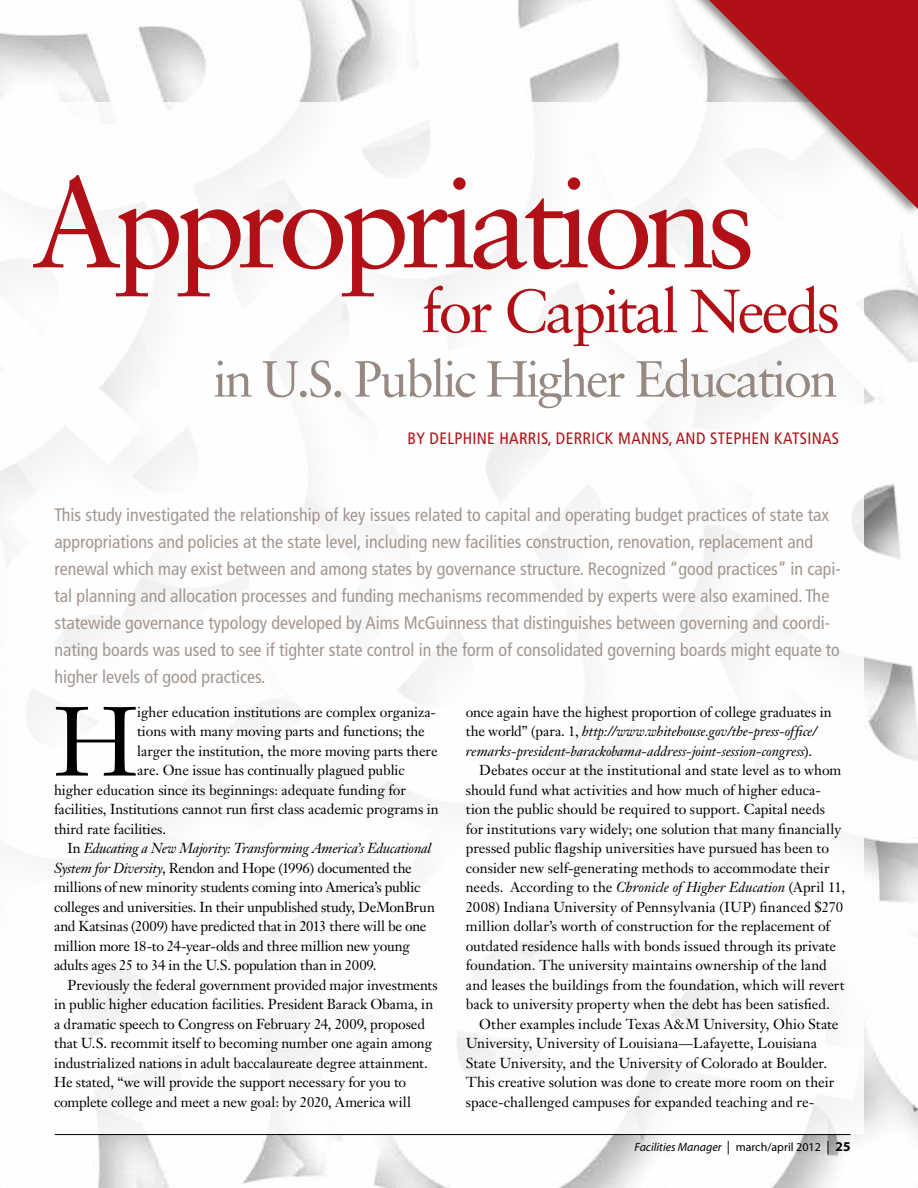
<style>
.page{position:relative;width:918px;height:1188px;background:#fff}
.page>*{position:absolute;margin:0;border:0;box-sizing:border-box;transform-origin:0 0}
.t1{font:127.2px "Sabon";letter-spacing:-.07em;color:#b11116}
.t2{font:96.3px "Janson Text";color:#000}
.t3{font:61.05px "Sabon";letter-spacing:-.05em;color:#b11116}
.t4{font:50.85px "Sabon";letter-spacing:-.05em;color:#978981}
.t5{font:condensed 18px/27px "Frutiger";color:#a4978f}
.t6{font:condensed 16.5px "Frutiger";letter-spacing:.02em;color:#b11116}
.t7{font:14.25px/19.5px "Janson Text";letter-spacing:-.005em;color:#000}
.t8{font:italic 14.25px/19.5px "Janson Text";letter-spacing:-.01em;color:#000}
.t9{font:14.25px "Janson Text";letter-spacing:-.025em;color:#000}
.t10{font:italic 12px "Myriad Pro";color:#000}
.s1{font-style:normal}
.s2{font-style:italic}
.s3{font-style:normal;font-size:13.5px}
.s4{font-weight:700;font-style:normal;font-size:13.5px}
</style>
<div class="page">
<img style="left:0;top:0;width:918px;height:1188px">
<div style="left:0;top:103px;width:864px;height:1031px;background:#fff"></div>
<div style="left:667px;top:0;width:251px;height:217px;background:#000;opacity:.45"></div>
<svg style="left:709px;top:0;width:209px;height:209px"></svg>
<hr style="left:55px;top:1134px;width:795px;height:1px;background:#000">
<h1 class="t1" style="left:31px;top:147px;width:727px">Appropriations</h1>
<h3 class="t3" style="left:421px;top:275px;width:421px">for Capital Needs</h3>
<h3 class="t4" style="left:213px;top:349px;width:626px">in U.S. Public Higher Education</h3>
<p class="t6" style="left:408px;top:429px;width:433px">By Delphine harris, derrick manns, and stephen katsinas</p>
<p class="t5" style="left:54px;top:501px;width:788px">This study investigated the relationship of key issues related to capital and operating budget practices of state tax appropriations and policies at the state level, including new facilities construction, renovation, replacement and renewal which may exist between and among states by governance structure. Recognized “good practices” in capi&shy;tal planning and allocation processes and funding mechanisms recommended by experts were also examined. The statewide governance typology developed by Aims McGuinness that distinguishes between governing and coordi&shy;nating boards was used to see if tighter state control in the form of consolidated governing boards might equate to higher levels of good practices.</p>
<h2 class="t2" style="left:54px;top:681px;width:85px">H</h2>
<p class="t7" style="left:137px;top:702px;width:300px">igher education institutions are complex organiza-</p>
<p class="t7" style="left:137px;top:722px;width:289px">tions with many moving parts and functions; the</p>
<p class="t7" style="left:137px;top:741px;width:302px">larger the institution, the more moving parts there</p>
<p class="t7" style="left:137px;top:761px;width:269px">are. One issue has continually plagued public</p>
<p class="t7" style="left:54px;top:780px;width:353px">higher education since its beginnings: adequate funding for</p>
<p class="t7" style="left:54px;top:800px;width:386px">facilities, Institutions cannot run first class academic programs in</p>
<p class="t7" style="left:54px;top:819px;width:114px">third rate facilities.</p>
<p class="t8" style="left:68px;top:839px;width:365px"><span class="s1">In</span> Educating a New Majority: Transforming America’s Educational</p>
<p class="t9" style="left:54px;top:859px;width:359px"><span class="s2">System for Diversity</span>, Rendon and Hope (1996) documented the</p>
<p class="t7" style="left:54px;top:878px;width:368px">millions of new minority students coming into America’s public</p>
<p class="t7" style="left:54px;top:897px;width:383px">colleges and universities. In their unpublished study, DeMonBrun</p>
<p class="t7" style="left:54px;top:917px;width:374px">and Katsinas (2009) have predicted that in 2013 there will be one</p>
<p class="t7" style="left:54px;top:936px;width:357px">million more 18-to 24-year-olds and three million new young</p>
<p class="t7" style="left:54px;top:956px;width:324px">adults ages 25 to 34 in the U.S. population than in 2009.</p>
<p class="t7" style="left:68px;top:975px;width:372px">Previously the federal government provided major investments</p>
<p class="t7" style="left:54px;top:995px;width:381px">in public higher education facilities. President Barack Obama, in</p>
<p class="t7" style="left:54px;top:1014px;width:372px">a dramatic speech to Congress on February 24, 2009, proposed</p>
<p class="t7" style="left:54px;top:1034px;width:380px">that U.S. recommit itself to becoming number one again among</p>
<p class="t7" style="left:54px;top:1053px;width:375px">industrialized nations in adult baccalaureate degree attainment.</p>
<p class="t7" style="left:54px;top:1073px;width:354px">He stated, “we will provide the support necessary for you to</p>
<p class="t7" style="left:54px;top:1092px;width:359px">complete college and meet a new goal: by 2020, America will</p>
<p class="t8" style="left:466px;top:702px;width:368px"><span class="s1">once again have the highest proportion of college graduates in the world” (para. 1,</span> http://www.whitehouse.gov/the-press-office/ remarks-president-barackobama-address-joint-session-congress<span class="s1">).</span></p>
<p class="t7" style="left:466px;top:761px;width:381px;text-indent:13px">Debates occur at the institutional and state level as to whom should fund what activities and how much of higher educa&shy;tion the public should be required to support. Capital needs for institutions vary widely; one solution that many financially pressed public flagship universities have pursued has been to consider new self-generating methods to accommodate their needs. According to the <span class="s2">Chronicle of Higher Education</span> (April 11, 2008) Indiana University of Pennsylvania (IUP) financed $270 million dollar’s worth of construction for the replacement of outdated residence halls with bonds issued through its private foundation. The university maintains ownership of the land and leases the buildings from the foundation, which will revert back to university property when the debt has been satisfied.</p>
<p class="t7" style="left:466px;top:1014px;width:374px;text-indent:13px">Other examples include Texas A&amp;M University, Ohio State University, University of Louisiana—Lafayette, Louisiana State University, and the University of Colorado at Boulder.<br>This creative solution was done to create more room on their space-challenged campuses for expanded teaching and re-</p>
<p class="t10" style="left:635px;top:1140px;width:217px">Facilities Manager <span class="s3">|</span> <span class="s1">march/april 2012</span> <span class="s3">|</span> <span class="s4">25</span></p>
</div>
